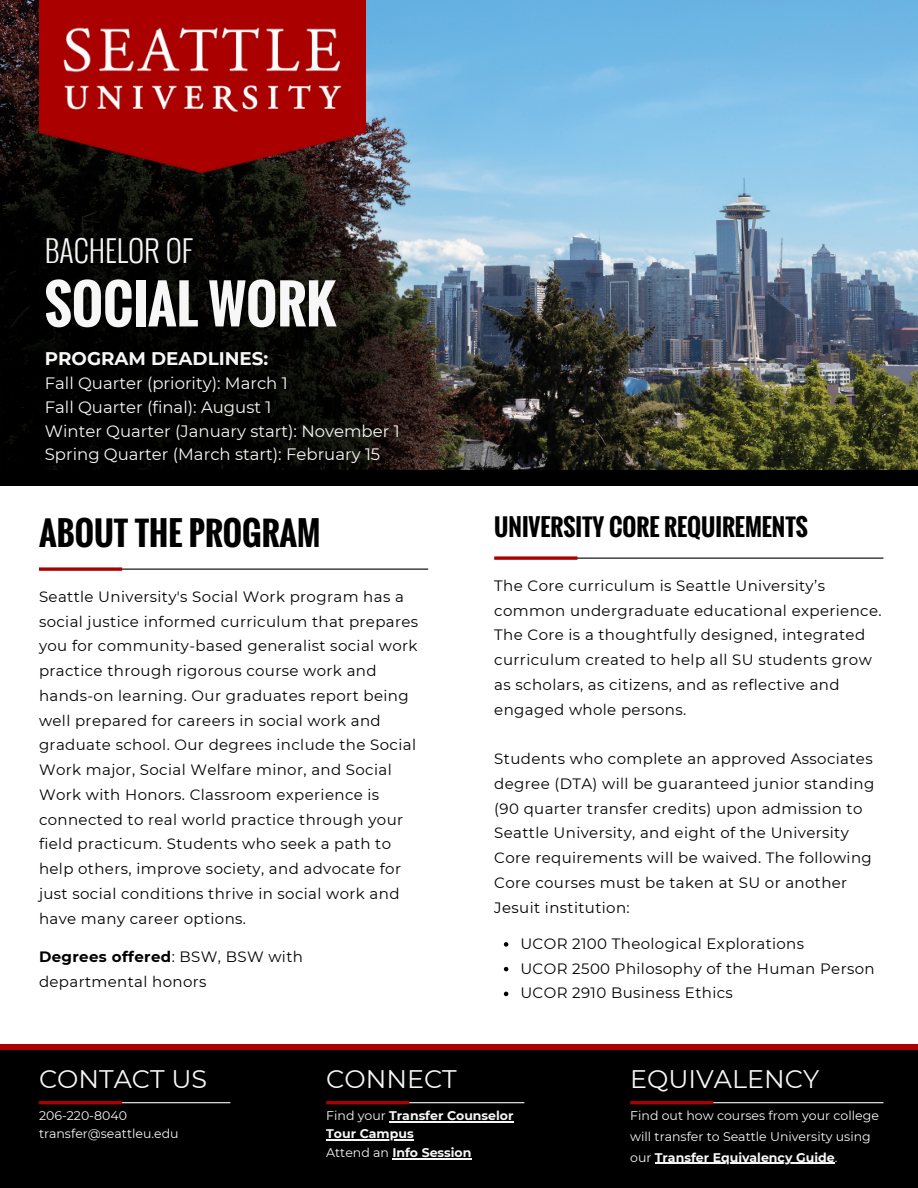
<style>
.page{position:relative;width:918px;height:1188px;background:#fff}
.page>*{position:absolute;margin:0;border:0;box-sizing:border-box;transform-origin:0 0}
.t1{font:700 52.5px "Oswald";color:#f7f7f7}
.t2{font:700 32.4px "Oswald";color:#000}
.t3{font:300 29.85px "Oswald";color:#f7f7f7}
.t4{font:25.35px "Montserrat";color:#f7f7f7}
.t5{font:700 23.4px "Oswald";color:#000}
.t6{font:700 18.3px "Montserrat";color:#f7f7f7}
.t7{font:16.5px/23.7px "Montserrat";color:#f7f7f7}
.t8{font:15px/24.8px "Montserrat";letter-spacing:.025em;color:#000}
.t9{font:12.45px/20.9px "Montserrat";color:#f7f7f7}
.t10{font:700 12.45px "Montserrat";color:#f7f7f7}
.s1{font-weight:700}
.s2{font-weight:400}
</style>
<div class="page">
<img style="left:0;top:0;width:918px;height:470px">
<div style="left:0;top:470px;width:918px;height:15px;background:#000"></div>
<div style="left:0;top:1047px;width:918px;height:141px;background:#000"></div>
<div style="left:0;top:1045px;width:918px;height:5px;background:#a00"></div>
<hr style="left:39px;top:569px;width:389px;height:1px;background:#000">
<svg style="left:39px;top:567px;width:83px;height:4px"></svg>
<hr style="left:41px;top:1102px;width:189px;height:1px;background:#f7f7f7">
<hr style="left:39px;top:1101px;width:83px;height:3px;background:#a00">
<hr style="left:328px;top:1102px;width:196px;height:1px;background:#f7f7f7">
<hr style="left:326px;top:1101px;width:83px;height:3px;background:#a00">
<hr style="left:389px;top:1121px;width:125px;height:1px;background:#f7f7f7">
<hr style="left:326px;top:1139px;width:88px;height:1px;background:#f7f7f7">
<hr style="left:392px;top:1158px;width:80px;height:1px;background:#f7f7f7">
<hr style="left:632px;top:1102px;width:252px;height:1px;background:#f7f7f7">
<hr style="left:630px;top:1101px;width:83px;height:3px;background:#a00">
<hr style="left:655px;top:1163px;width:180px;height:1px;background:#f7f7f7">
<img style="left:39px;top:0;width:326px;height:176px">
<hr style="left:494px;top:558px;width:390px;height:1px;background:#000">
<svg style="left:494px;top:556px;width:83px;height:4px"></svg>
<svg style="left:504px;top:942px;width:4px;height:5px"></svg>
<svg style="left:504px;top:967px;width:4px;height:4px"></svg>
<svg style="left:504px;top:992px;width:4px;height:4px"></svg>
<p class="t3" style="left:45px;top:228px;width:149px">BACHELOR OF</p>
<h5 class="t1" style="left:45px;top:264px;width:292px">SOCIAL WORK</h5>
<p class="t6" style="left:45px;top:347px;width:225px">PROGRAM DEADLINES:</p>
<p class="t7" style="left:45px;top:372px;width:356px">Fall Quarter (priority): March 1<br>Fall Quarter (final): August 1<br>Winter Quarter (January start): November 1<br>Spring Quarter (March start): February 15</p>
<p class="t2" style="left:39px;top:508px;width:283px">ABOUT THE PROGRAM</p>
<p class="t8" style="left:39px;top:584px;width:381px">Seattle University's Social Work program has a social justice informed curriculum that prepares you for community-based generalist social work practice through rigorous course work and hands-on learning. Our graduates report being well prepared for careers in social work and graduate school. Our degrees include the Social Work major, Social Welfare minor, and Social Work with Honors. Classroom experience is connected to real world practice through your field practicum. Students who seek a path to help others, improve society, and advocate for just social conditions thrive in social work and have many career options.</p>
<p class="t8" style="left:39px;top:944px;width:265px"><span class="s1">Degrees offered</span>: BSW, BSW with departmental honors</p>
<h1 class="t4" style="left:39px;top:1063px;width:170px">CONTACT US</h1>
<p class="t4" style="left:326px;top:1063px;width:132px">CONNECT</p>
<h5 class="t5" style="left:494px;top:509px;width:315px">UNIVERSITY CORE REQUIREMENTS</h5>
<p class="t8" style="left:494px;top:573px;width:389px">The Core curriculum is Seattle University’s common undergraduate educational experience.<br>The Core is a thoughtfully designed, integrated curriculum created to help all SU students grow as scholars, as citizens, and as reflective and engaged whole persons.</p>
<p class="t8" style="left:494px;top:746px;width:382px">Students who complete an approved Associates degree (DTA) will be guaranteed junior standing (90 quarter transfer credits) upon admission to Seattle University, and eight of the University Core requirements will be waived. The following Core courses must be taken at SU or another Jesuit institution:</p>
<p class="t8" style="left:520px;top:931px;width:285px">UCOR 2100 Theological Explorations</p>
<h5 class="t8" style="left:520px;top:956px;width:356px">UCOR 2500 Philosophy of the Human Person</h5>
<p class="t8" style="left:520px;top:981px;width:214px">UCOR 2910 Business Ethics</p>
<p class="t4" style="left:630px;top:1063px;width:190px">EQUIVALENCY</p>
<p class="t9" style="left:39px;top:1105px;width:89px">206-220-8040</p>
<h3 class="t9" style="left:39px;top:1124px;width:141px">transfer@seattleu.edu</h3>
<h2 class="t10" style="left:326px;top:1108px;width:189px"><span class="s2">Find your</span> Transfer Counselor</h2>
<p class="t10" style="left:326px;top:1126px;width:89px">Tour Campus</p>
<h4 class="t10" style="left:326px;top:1145px;width:147px"><span class="s2">Attend an</span> Info Session</h4>
<h6 class="t9" style="left:630px;top:1105px;width:250px">Find out how courses from your college will transfer to Seattle University using our <span class="s1">Transfer Equivalency Guide</span>.</h6>
</div>
